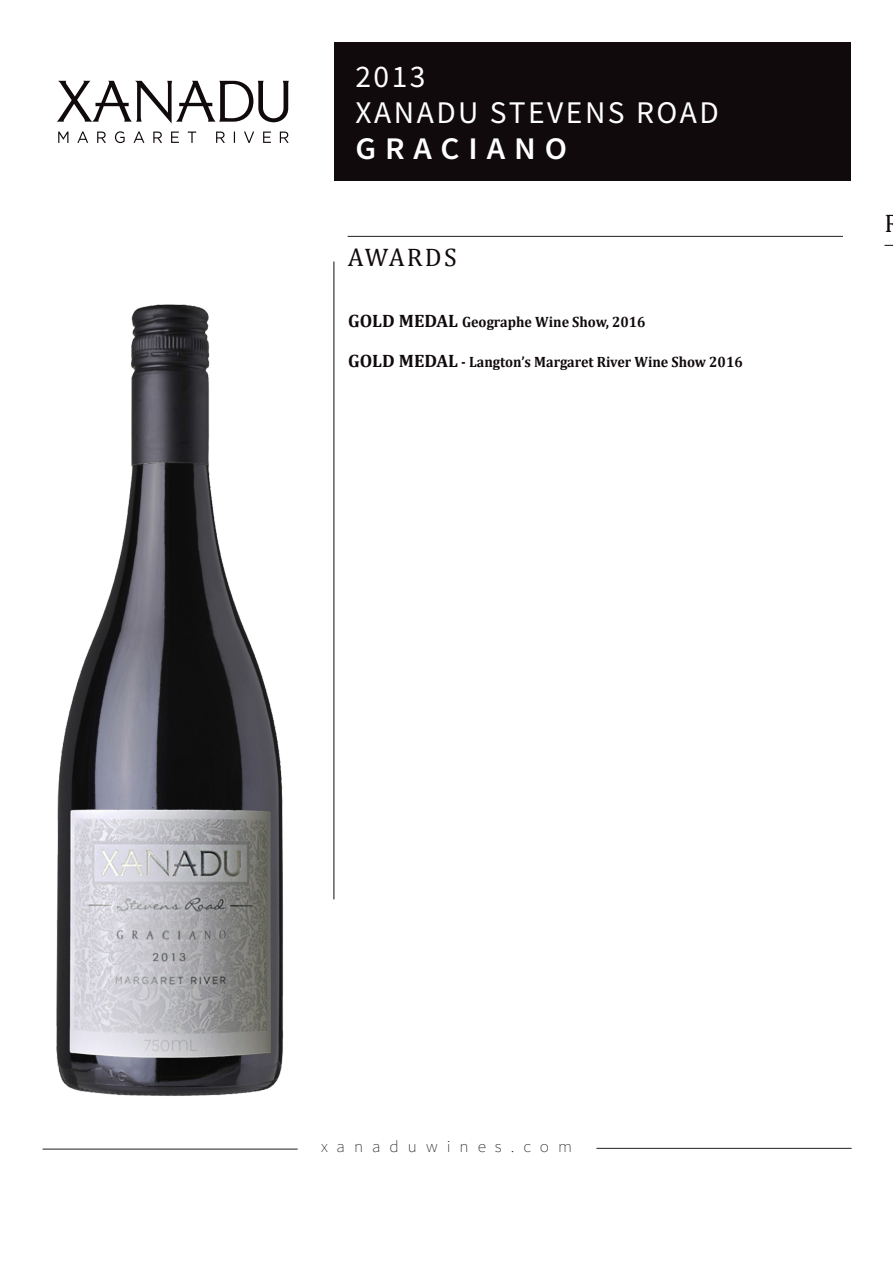
<style>
.page{position:relative;width:893px;height:1263px;background:#fff}
.page>*{position:absolute;margin:0;border:0;box-sizing:border-box;transform-origin:0 0}
.t1{font:31.5px "Source Sans Pro";letter-spacing:.08em;color:#fff}
.t2{font:600 31.5px "Source Sans Pro";letter-spacing:.27em;color:#fff;scale:1.05 1}
.t3{font:25.5px "Cambria";letter-spacing:.09em;color:#110a0c}
.t4{font:200 16.5px "Source Sans Pro";letter-spacing:.52em;color:#110a0c;scale:1.05 1}
.t5{font:700 15px "Cambria";color:#110a0c;scale:.94 1}
.s1{font-size:18px}
</style>
<div class="page">
<div style="left:334px;top:43px;width:516px;height:138px;background:#110a0c"></div>
<svg style="left:57px;top:81px;width:232px;height:42px"></svg>
<svg style="left:58px;top:131px;width:231px;height:12px"></svg>
<hr style="left:43px;top:1149px;width:255px;height:1px;background:#231f20">
<hr style="left:596px;top:1148px;width:256px;height:1px;background:#231f20">
<hr style="left:334px;top:261px;width:1px;height:638px;background:#110a0c">
<hr style="left:348px;top:236px;width:495px;height:1px;background:#231f20">
<img style="left:56px;top:304px;width:228px;height:792px">
<p class="t1" style="left:355px;top:56px;width:72px">2013</p>
<p class="t1" style="left:355px;top:92px;width:365px">XANADU STEVENS ROAD</p>
<p class="t2" style="left:355px;top:128px;width:203px">GRACIANO</p>
<p class="t3" style="left:348px;top:242px;width:111px">AWARDS</p>
<p class="t5" style="left:348px;top:311px;width:318px"><span class="s1">GOLD MEDAL</span> Geographe Wine Show, 2016</p>
<p class="t5" style="left:348px;top:352px;width:421px"><span class="s1">GOLD MEDAL</span> - Langton’s Margaret River Wine Show 2016</p>
<p class="t4" style="left:321px;top:1137px;width:241px">xanaduwines.com</p>
</div>
